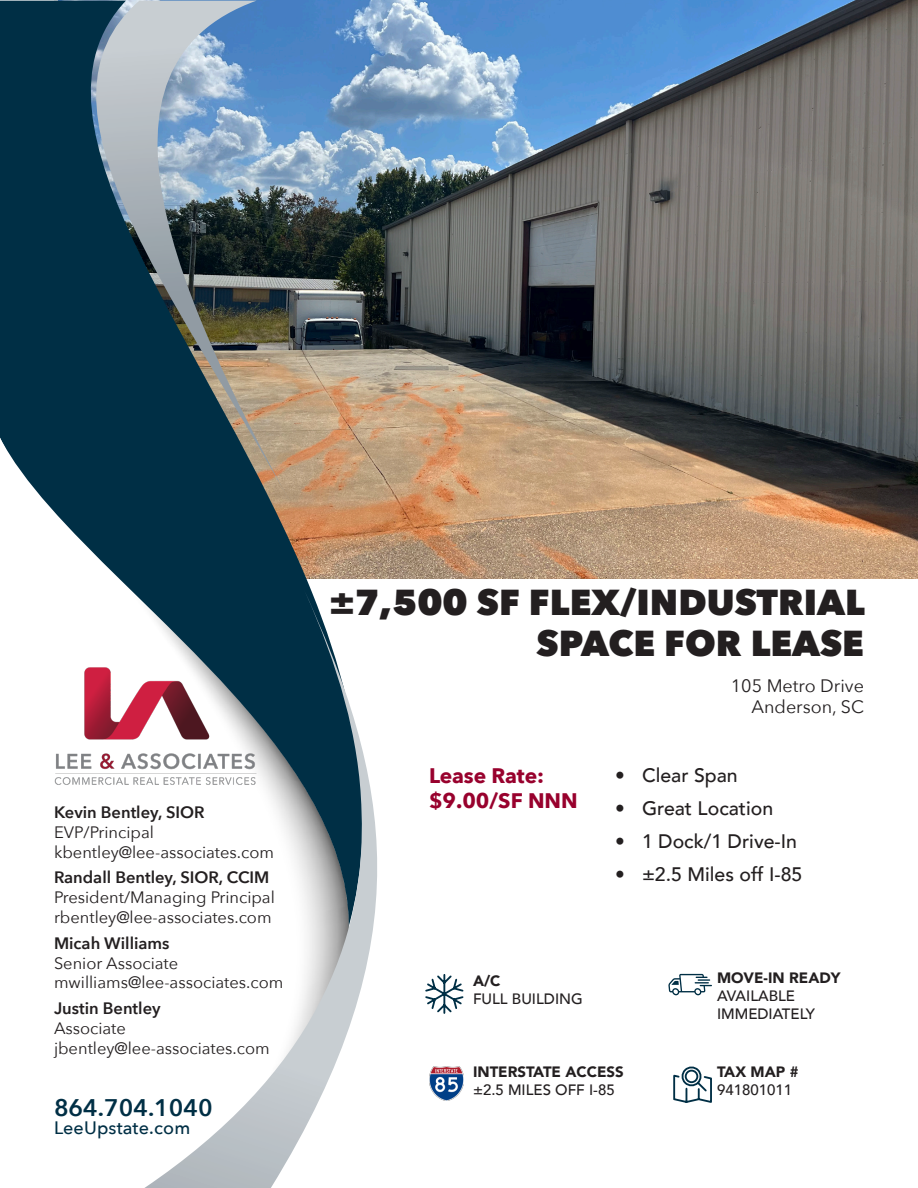
<style>
.page{position:relative;width:918px;height:1188px;background:#fff}
.page>*{position:absolute;margin:0;border:0;box-sizing:border-box;transform-origin:0 0}
.t1{font:800 36px/40.5px "Avenir Next";color:#231f20;text-align:right}
.t2{font:600 24px "Avenir Next";color:#002f45}
.t3{font:700 21px "Avenir Next";color:#98012d}
.t4{font:500 19.5px "Avenir";color:#231f20}
.t5{font:18px "Avenir Next";color:#231f20}
.t6{font:500 18px "Avenir Next";letter-spacing:.01em;color:#002f45}
.t7{font:16.5px "Avenir Next";color:#231f20}
.t8{font:600 16.5px/19.8px "Avenir Next";color:#231f20}
.t9{font:500 15px "Avenir";color:#231f20}
.t10{font:900 15px "Avenir";color:#231f20}
.s1{font-weight:400}
</style>
<div class="page">
<img style="left:59px;top:0;width:859px;height:579px">
<img style="left:0;top:1px;width:405px;height:578px">
<svg style="left:19px;top:1px;width:273px;height:437px;background:#476574"></svg>
<img style="left:0;top:438px;width:351px;height:165px">
<svg style="left:144px;top:583px;width:233px;height:605px"></svg>
<img style="left:54px;top:649px;width:223px;height:150px">
<svg style="left:673px;top:1066px;width:39px;height:37px"></svg>
<svg style="left:668px;top:974px;width:44px;height:21px"></svg>
<svg style="left:425px;top:974px;width:39px;height:40px"></svg>
<img style="left:430px;top:1066px;width:34px;height:35px">
<p class="t8" style="left:54px;top:802px;width:152px">Kevin Bentley, SIOR<br><span class="s1">EVP/Principal</span></p>
<p class="t7" style="left:54px;top:838px;width:222px">kbentley@lee-associates.com</p>
<p class="t8" style="left:54px;top:867px;width:217px">Randall Bentley, SIOR, CCIM</p>
<p class="t7" style="left:54px;top:884px;width:222px">President/Managing Principal</p>
<p class="t7" style="left:54px;top:903px;width:219px">rbentley@lee-associates.com</p>
<p class="t8" style="left:54px;top:933px;width:117px">Micah Williams</p>
<p class="t7" style="left:54px;top:949px;width:126px">Senior Associate</p>
<p class="t7" style="left:54px;top:969px;width:231px">mwilliams@lee-associates.com</p>
<p class="t8" style="left:54px;top:998px;width:108px">Justin Bentley</p>
<p class="t7" style="left:54px;top:1014px;width:73px">Associate</p>
<p class="t7" style="left:54px;top:1034px;width:217px">jbentley@lee-associates.com</p>
<p class="t2" style="left:54px;top:1087px;width:160px">864.704.1040</p>
<p class="t6" style="left:54px;top:1112px;width:138px">LeeUpstate.com</p>
<p class="t1" style="left:330px;top:582px;width:536px">±7,500 SF FLEX/INDUSTRIAL<br>SPACE FOR LEASE</p>
<p class="t5" style="left:731px;top:670px;width:135px">105 Metro Drive</p>
<p class="t5" style="left:752px;top:692px;width:114px">Anderson, SC</p>
<p class="t3" style="left:429px;top:757px;width:117px">Lease Rate:</p>
<p class="t3" style="left:429px;top:783px;width:150px">$9.00/SF NNN</p>
<p class="t4" style="left:615px;top:758px;width:124px">• Clear Span</p>
<p class="t4" style="left:615px;top:791px;width:160px">• Great Location</p>
<p class="t4" style="left:615px;top:824px;width:184px">• 1 Dock/1 Drive-In</p>
<p class="t4" style="left:615px;top:857px;width:189px">• ±2.5 Miles off I-85</p>
<p class="t10" style="left:473px;top:968px;width:29px">A/C</p>
<p class="t9" style="left:473px;top:986px;width:111px">FULL BUILDING</p>
<p class="t10" style="left:717px;top:965px;width:125px">MOVE-IN READY</p>
<p class="t9" style="left:717px;top:982px;width:80px">AVAILABLE</p>
<p class="t9" style="left:717px;top:1000px;width:100px">IMMEDIATELY</p>
<p class="t10" style="left:473px;top:1059px;width:152px">INTERSTATE ACCESS</p>
<p class="t9" style="left:473px;top:1077px;width:143px">±2.5 MILES OFF I-85</p>
<p class="t10" style="left:717px;top:1059px;width:83px">TAX MAP #</p>
<p class="t9" style="left:717px;top:1077px;width:77px">941801011</p>
</div>
